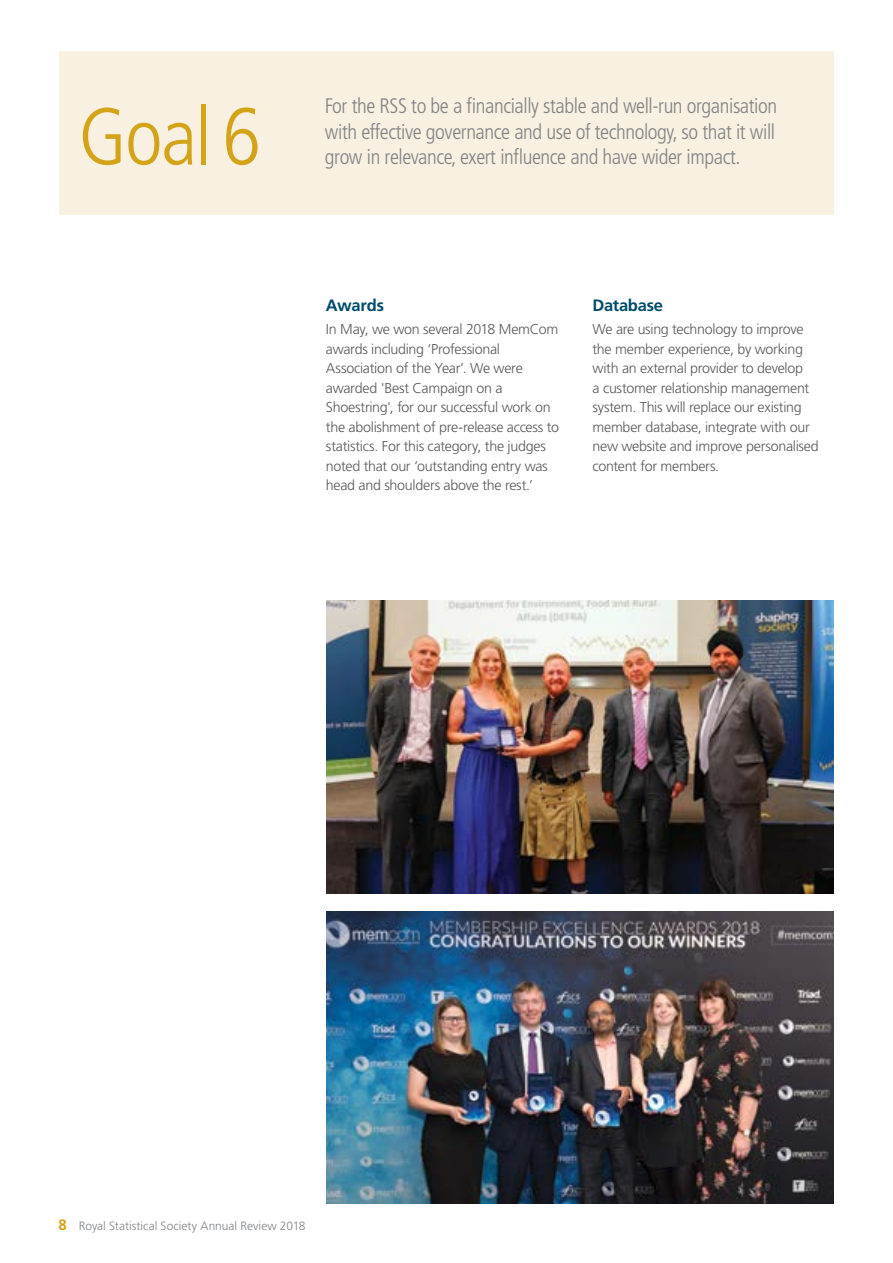
<style>
.page{position:relative;width:893px;height:1263px;background:#fff}
.page>*{position:absolute;margin:0;border:0;box-sizing:border-box;transform-origin:0 0}
.t1{font:300 condensed 81px "Frutiger LT Std";color:#d3a41a}
.t2{font:300 condensed 21px/25.5px "Frutiger LT Std";letter-spacing:-.02em;color:#808285;text-align:justify}
.t3{font:700 16.5px "Frutiger";letter-spacing:-.02em;color:#004c6c}
.t4{font:300 14.25px/19.5px "Frutiger";letter-spacing:-.02em;color:#58595b}
.t5{font:300 12px "Frutiger";color:#808285}
.s1{font-weight:700;font-size:15px;color:#d3a41a}
</style>
<div class="page">
<img style="left:326px;top:601px;width:507px;height:292px">
<img style="left:326px;top:911px;width:507px;height:292px">
<div style="left:59px;top:51px;width:774px;height:164px;background:#f8f0e0"></div>
<h1 class="t1" style="left:79px;top:91px;width:184px">Goal 6</h1>
<h2 class="t2" style="left:325px;top:93px;width:454px">For the RSS to be a financially stable and well-run organisation with effective governance and use of technology, so that it will grow in relevance, exert influence and have wider impact.</h2>
<p class="t3" style="left:326px;top:295px;width:60px">Awards</p>
<p class="t4" style="left:326px;top:320px;width:235px">In May, we won several 2018 MemCom awards including ‘Professional Association of the Year’. We were awarded 'Best Campaign on a Shoestring', for our successful work on the abolishment of pre-release access to statistics. For this category, the judges noted that our ‘outstanding entry was head and shoulders above the rest.’</p>
<p class="t3" style="left:592px;top:295px;width:72px">Database</p>
<p class="t4" style="left:592px;top:320px;width:228px">We are using technology to improve the member experience, by working with an external provider to develop<br>a customer relationship management system. This will replace our existing member database, integrate with our new website and improve personalised content for members.</p>
<p class="t5" style="left:58px;top:1219px;width:249px"><span class="s1">8</span> Royal Statistical Society Annual Review 2018</p>
</div>
